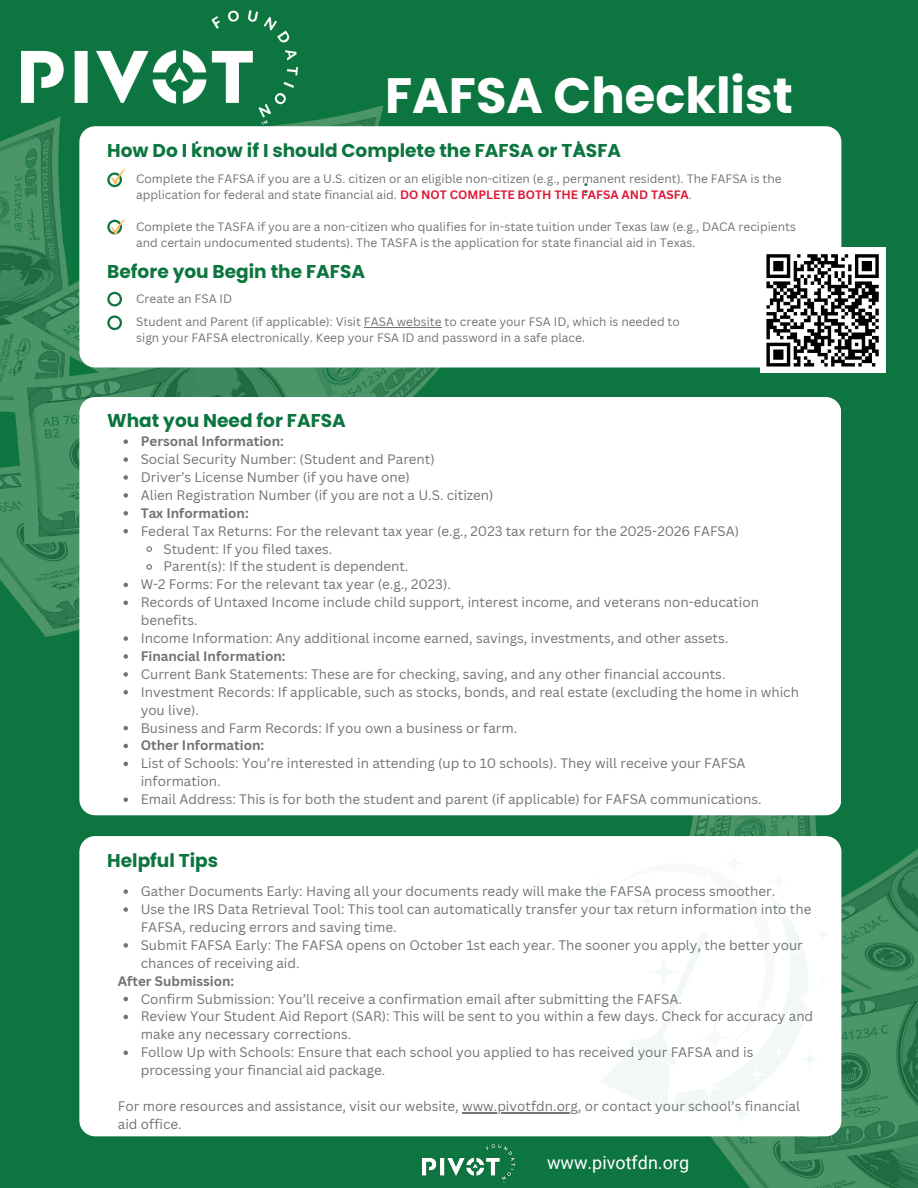
<style>
.page{position:relative;width:918px;height:1188px;background:#0d753f}
.page>*{position:absolute;margin:0;border:0;box-sizing:border-box;transform-origin:0 0}
.t1{font:700 49.65px "Poppins";color:#fff}
.t2{font:700 18.6px "Poppins";color:#0d753f}
.t3{font:18px "Roboto";color:#fff}
.t4{font:600 16.95px "Poppins";color:#0d753f}
.t5{font:13.35px/17.9px "Canva Sans";color:#707273}
.t6{font:700 13.35px "Canva Sans";color:#707273}
.t7{font:11.85px/15.9px "Canva Sans";color:#707273}
.s1{font-weight:700;color:#df1a39}
</style>
<div class="page">
<img style="left:0;top:106px;width:448px;height:530px">
<div style="left:79px;top:126px;width:762px;height:241px;background:#fff;border-radius:16px"></div>
<img style="left:582px;top:803px;width:336px;height:385px">
<div style="left:79px;top:397px;width:762px;height:418px;background:#fff;border-radius:16px"></div>
<div style="left:79px;top:836px;width:762px;height:300px;background:#fff;border-radius:16px"></div>
<div style="left:797px;top:1046px;width:26px;height:26px;background:linear-gradient(to bottom,#fcfefd,#fcfefd);border-radius:50%"></div>
<svg style="left:814px;top:926px;width:18px;height:17px"></svg>
<div style="left:728px;top:1101px;width:26px;height:26px;background:linear-gradient(to right,#fdfefe,#fefefe);border-radius:50%"></div>
<svg style="left:582px;top:875px;width:32px;height:33px"></svg>
<svg style="left:600px;top:862px;width:209px;height:252px"></svg>
<svg style="left:107px;top:292px;width:15px;height:14px"></svg>
<svg style="left:107px;top:315px;width:15px;height:15px"></svg>
<svg style="left:107px;top:169px;width:18px;height:18px"></svg>
<svg style="left:107px;top:219px;width:18px;height:15px"></svg>
<svg style="left:124px;top:439px;width:4px;height:5px"></svg>
<svg style="left:124px;top:457px;width:4px;height:5px"></svg>
<svg style="left:124px;top:475px;width:4px;height:5px"></svg>
<svg style="left:124px;top:493px;width:4px;height:5px"></svg>
<svg style="left:124px;top:511px;width:4px;height:5px"></svg>
<svg style="left:124px;top:529px;width:4px;height:4px"></svg>
<svg style="left:146px;top:546px;width:6px;height:6px"></svg>
<svg style="left:146px;top:564px;width:6px;height:6px"></svg>
<svg style="left:124px;top:583px;width:4px;height:4px"></svg>
<svg style="left:124px;top:601px;width:4px;height:4px"></svg>
<svg style="left:124px;top:636px;width:4px;height:5px"></svg>
<svg style="left:124px;top:654px;width:4px;height:5px"></svg>
<svg style="left:124px;top:672px;width:4px;height:5px"></svg>
<svg style="left:124px;top:690px;width:4px;height:5px"></svg>
<svg style="left:124px;top:726px;width:4px;height:4px"></svg>
<svg style="left:124px;top:744px;width:4px;height:4px"></svg>
<svg style="left:124px;top:762px;width:4px;height:4px"></svg>
<svg style="left:124px;top:797px;width:4px;height:5px"></svg>
<img style="left:22px;top:10px;width:276px;height:114px">
<img style="left:422px;top:1144px;width:92px;height:38px">
<svg style="left:124px;top:889px;width:4px;height:5px"></svg>
<svg style="left:124px;top:907px;width:4px;height:5px"></svg>
<svg style="left:124px;top:943px;width:4px;height:5px"></svg>
<svg style="left:124px;top:997px;width:4px;height:4px"></svg>
<svg style="left:124px;top:1015px;width:4px;height:4px"></svg>
<svg style="left:124px;top:1051px;width:4px;height:4px"></svg>
<hr style="left:462px;top:1112px;width:116px;height:1px;background:#707273">
<hr style="left:364px;top:327px;width:78px;height:1px;background:#707273">
<div style="left:760px;top:247px;width:126px;height:126px;background:#fff"></div>
<svg style="left:766px;top:254px;width:113px;height:113px"></svg>
<h1 class="t1" style="left:385px;top:67px;width:409px">FAFSA Checklist</h1>
<h2 class="t2" style="left:107px;top:140px;width:492px">How Do I know if I should Complete the FAFSA or TAS</h2>
<p class="t4" style="left:195px;top:136px;width:6px">:</p>
<h2 class="t2" style="left:577px;top:140px;width:46px"><sup>:</sup> FA</h2>
<p class="t4" style="left:584px;top:177px;width:6px">:</p>
<p class="t7" style="left:136px;top:171px;width:647px">Complete the FAFSA if you are a U.S. citizen or an eligible non-citizen (e.g., permanent resident). The FAFSA is the application for federal and state financial aid. <span class="s1">DO NOT COMPLETE BOTH THE FAFSA AND TASFA</span>.</p>
<p class="t7" style="left:136px;top:219px;width:661px">Complete the TASFA if you are a non-citizen who qualifies for in-state tuition under Texas law (e.g., DACA recipients and certain undocumented students). The TASFA is the application for state financial aid in Texas.</p>
<h2 class="t2" style="left:107px;top:261px;width:259px">Before you Begin the FAFSA</h2>
<p class="t7" style="left:136px;top:286px;width:545px;line-height:23.7px">Create an FSA ID<br>Student and Parent (if applicable): Visit FASA website to create your FSA ID, which is needed to</p>
<p class="t7" style="left:136px;top:330px;width:450px">sign your FAFSA electronically. Keep your FSA ID and password in a safe place.</p>
<h2 class="t2" style="left:107px;top:410px;width:240px">What you Need for FAFSA</h2>
<p class="t6" style="left:141px;top:433px;width:145px">Personal Information:</p>
<p class="t5" style="left:141px;top:450px;width:354px">Social Security Number: (Student and Parent)<br>Driver’s License Number (if you have one)<br>Alien Registration Number (if you are not a U.S. citizen)</p>
<p class="t6" style="left:141px;top:505px;width:110px">Tax Information:</p>
<p class="t5" style="left:141px;top:522px;width:600px">Federal Tax Returns: For the relevant tax year (e.g., 2023 tax return for the 2025-2026 FAFSA)</p>
<p class="t5" style="left:164px;top:540px;width:170px">Student: If you filed taxes.</p>
<p class="t5" style="left:164px;top:558px;width:246px">Parent(s): If the student is dependent.</p>
<p class="t5" style="left:141px;top:576px;width:312px">W-2 Forms: For the relevant tax year (e.g., 2023).</p>
<p class="t5" style="left:141px;top:594px;width:620px">Records of Untaxed Income include child support, interest income, and veterans non-education</p>
<p class="t5" style="left:141px;top:611px;width:58px">benefits.</p>
<p class="t5" style="left:141px;top:629px;width:589px">Income Information: Any additional income earned, savings, investments, and other assets.</p>
<p class="t6" style="left:141px;top:648px;width:146px">Financial Information:</p>
<p class="t5" style="left:141px;top:665px;width:660px">Current Bank Statements: These are for checking, saving, and any other financial accounts.<br>Investment Records: If applicable, such as stocks, bonds, and real estate (excluding the home in which you live).<br>Business and Farm Records: If you own a business or farm.</p>
<p class="t6" style="left:141px;top:738px;width:125px">Other Information:</p>
<p class="t5" style="left:141px;top:755px;width:622px">List of Schools: You’re interested in attending (up to 10 schools). They will receive your FAFSA information.<br>Email Address: This is for both the student and parent (if applicable) for FAFSA communications.</p>
<h2 class="t2" style="left:107px;top:850px;width:112px">Helpful Tips</h2>
<p class="t5" style="left:141px;top:882px;width:672px">Gather Documents Early: Having all your documents ready will make the FAFSA process smoother.<br>Use the IRS Data Retrieval Tool: This tool can automatically transfer your tax return information into the FAFSA, reducing errors and saving time.<br>Submit FAFSA Early: The FAFSA opens on October 1st each year. The sooner you apply, the better your chances of receiving aid.</p>
<p class="t6" style="left:118px;top:973px;width:118px">After Submission:</p>
<p class="t5" style="left:141px;top:990px;width:674px">Confirm Submission: You’ll receive a confirmation email after submitting the FAFSA.<br>Review Your Student Aid Report (SAR): This will be sent to you within a few days. Check for accuracy and make any necessary corrections.<br>Follow Up with Schools: Ensure that each school you applied to has received your FAFSA and is processing your financial aid package.</p>
<p class="t5" style="left:118px;top:1097px;width:684px">For more resources and assistance, visit our website, www.pivotfdn.org, or contact your school’s financial aid office.</p>
<h3 class="t3" style="left:547px;top:1150px;width:144px">www.pivotfdn.org</h3>
</div>
